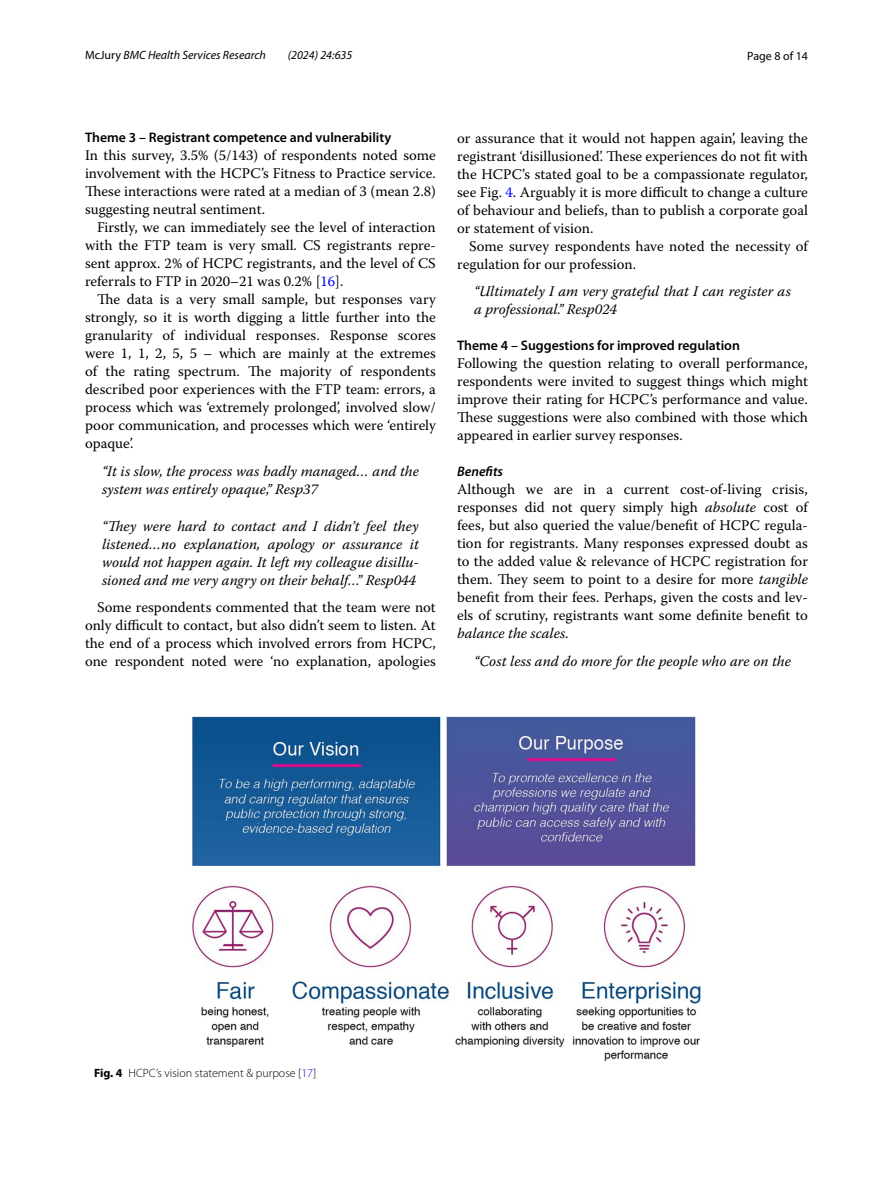
<style>
.page{position:relative;width:893px;height:1187px;background:#fff}
.page>*{position:absolute;margin:0;border:0;box-sizing:border-box;transform-origin:0 0}
.t1{font:14.7px/18px "Warnock Pro";color:#000;text-align:justify}
.t2{font:italic 14.7px/18px "Warnock Pro";color:#000}
.t3{font:600 13.8px "Myriad Pro";color:#000}
.t4{font:italic 600 13.8px "Myriad Pro";color:#000}
.t5{font:italic 12px "Myriad Pro";color:#000}
.t6{font:300 12px "Myriad Pro";color:#000}
.t7{font:12px "Myriad Pro";color:#000}
.s1{font-style:normal}
.s2{color:#00f}
.s3{font-style:italic}
.s4{font-weight:700}
</style>
<div class="page">
<img style="left:191px;top:716px;width:510px;height:345px">
<p class="t5" style="left:85px;top:48px;width:182px"><span class="s1">McJury</span> BMC Health Services Research</p>
<p class="t5" style="left:288px;top:48px;width:66px">(2024) 24:635</p>
<p class="t7" style="left:747px;top:48px;width:62px">Page 8 of 14</p>
<p class="t3" style="left:85px;top:129px;width:308px">Theme 3 – Registrant competence and vulnerability</p>
<p class="t1" style="left:85px;top:146px;width:352px">In this survey, 3.5% (5/143) of respondents noted some involvement with the HCPC’s Fitness to Practice service.<br>These interactions were rated at a median of 3 (mean 2.8) suggesting neutral sentiment.</p>
<p class="t1" style="left:85px;top:218px;width:352px;text-indent:12px">Firstly, we can immediately see the level of interaction with the FTP team is very small. CS registrants repre&shy;sent approx. 2% of HCPC registrants, and the level of CS referrals to FTP in 2020–21 was 0.2% [<span class="s2">16</span>].</p>
<p class="t1" style="left:85px;top:290px;width:352px;text-indent:12px">The data is a very small sample, but responses vary strongly, so it is worth digging a little further into the granularity of individual responses. Response scores were 1, 1, 2, 5, 5 – which are mainly at the extremes of the rating spectrum. The majority of respondents described poor experiences with the FTP team: errors, a process which was ‘extremely prolonged’, involved slow/ poor communication, and processes which were ‘entirely opaque’.</p>
<p class="t2" style="left:102px;top:461px;width:318px">“It is slow, the process was badly managed… and the system was entirely opaque,” Resp37</p>
<p class="t2" style="left:102px;top:516px;width:318px;text-align:justify">“They were hard to contact and I didn’t feel they listened…no explanation, apology or assurance it would not happen again. It left my colleague disillu&shy;sioned and me very angry on their behalf…” Resp044</p>
<p class="t1" style="left:85px;top:598px;width:352px;text-indent:12px">Some respondents commented that the team were not only difficult to contact, but also didn’t seem to listen. At the end of a process which involved errors from HCPC, one respondent noted were ‘no explanation, apologies</p>
<p class="t1" style="left:457px;top:128px;width:352px">or assurance that it would not happen again’, leaving the registrant ‘disillusioned’. These experiences do not fit with the HCPC’s stated goal to be a compassionate regulator, see Fig. <span class="s2">4</span>. Arguably it is more difficult to change a culture of behaviour and beliefs, than to publish a corporate goal or statement of vision.</p>
<p class="t1" style="left:457px;top:236px;width:352px;text-indent:12px">Some survey respondents have noted the necessity of regulation for our profession.</p>
<p class="t2" style="left:474px;top:282px;width:318px">“Ultimately I am very grateful that I can register as a professional.” Resp024</p>
<p class="t3" style="left:457px;top:337px;width:284px">Theme 4 – Suggestions for improved regulation</p>
<p class="t1" style="left:457px;top:354px;width:352px">Following the question relating to overall performance, respondents were invited to suggest things which might improve their rating for HCPC’s performance and value.<br>These suggestions were also combined with those which appeared in earlier survey responses.</p>
<p class="t4" style="left:457px;top:463px;width:47px">Benefits</p>
<p class="t1" style="left:457px;top:480px;width:352px">Although we are in a current cost-of-living crisis, responses did not query simply high <span class="s3">absolute</span> cost of fees, but also queried the value/benefit of HCPC regula&shy;tion for registrants. Many responses expressed doubt as to the added value &amp; relevance of HCPC registration for them. They seem to point to a desire for more <span class="s3">tangible </span>benefit from their fees. Perhaps, given the costs and lev&shy;els of scrutiny, registrants want some definite benefit to <span class="s3">balance the scales</span>.</p>
<p class="t2" style="left:474px;top:651px;width:318px">“Cost less and do more for the people who are on the</p>
<p class="t6" style="left:94px;top:1066px;width:224px"><span class="s4">Fig. 4</span> HCPC’s vision statement &amp; purpose [<span class="s2">17</span>]</p>
</div>
